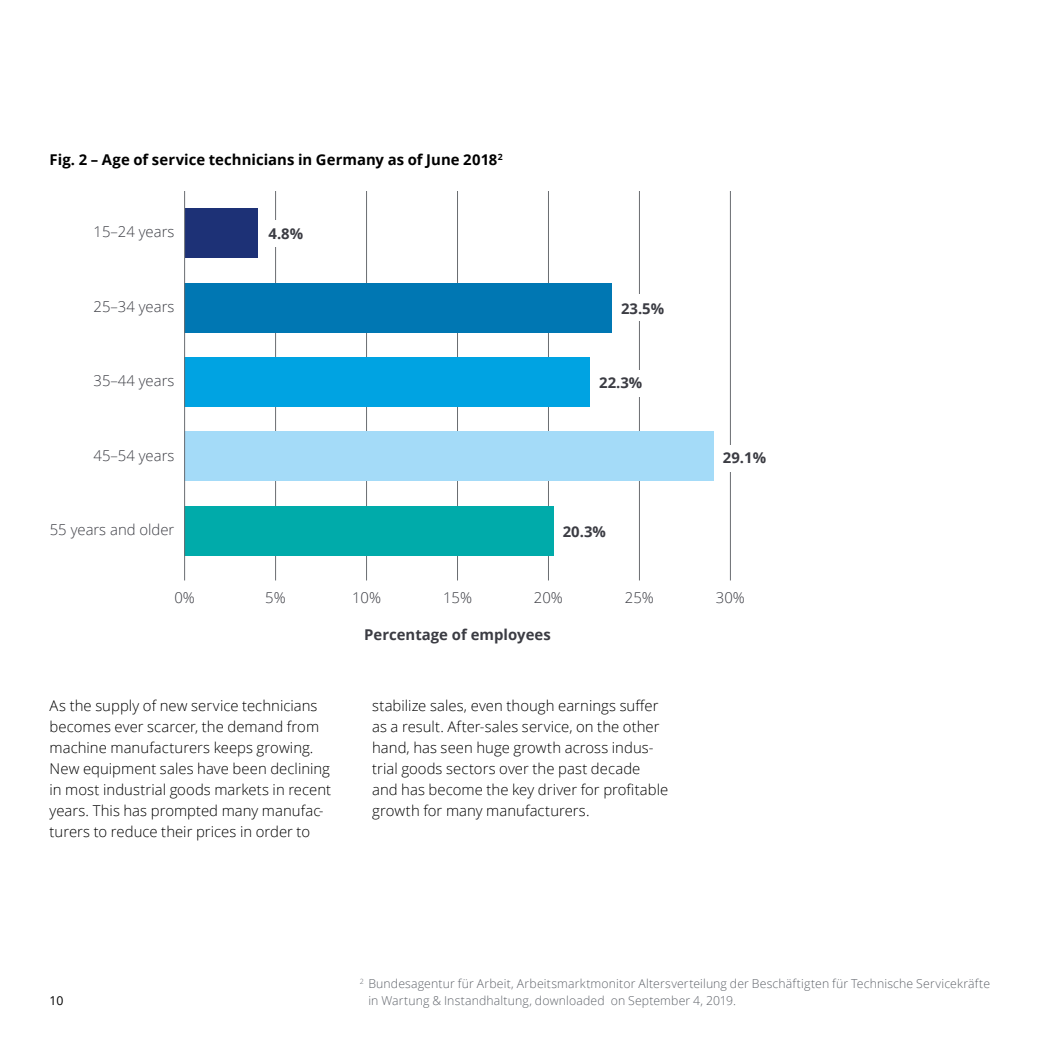
<style>
.page{position:relative;width:1042px;height:1042px;background:#fff}
.page>*{position:absolute;margin:0;border:0;box-sizing:border-box;transform-origin:0 0}
.t1{font:300 14.88px/21px "Open Sans";letter-spacing:.005em;color:#000}
.t2{font:300 14.88px "Open Sans";color:#3b3c43}
.t3{font:700 14.88px "Open Sans";color:#000}
.t4{font:700 14.88px "Open Sans";color:#3b3c43}
.t5{font:300 12.25px/16.6px "Open Sans";letter-spacing:.01em;color:#5f636a}
.t6{font:12.25px "Open Sans";color:#000}
</style>
<div class="page">
<hr style="left:275px;top:192px;width:1px;height:388px;background:#6a6d71">
<hr style="left:639px;top:192px;width:1px;height:388px;background:#6a6d71">
<hr style="left:730px;top:192px;width:1px;height:388px;background:#6a6d71">
<hr style="left:366px;top:192px;width:1px;height:388px;background:#6a6d71">
<hr style="left:457px;top:192px;width:1px;height:388px;background:#6a6d71">
<hr style="left:548px;top:192px;width:1px;height:388px;background:#6a6d71">
<div style="left:723px;top:445px;width:49px;height:26px;background:#fff"></div>
<div style="left:618px;top:294px;width:49px;height:26px;background:#fff"></div>
<div style="left:597px;top:370px;width:46px;height:26px;background:#fff"></div>
<div style="left:262px;top:220px;width:49px;height:26px;background:#fff"></div>
<div style="left:185px;top:208px;width:72px;height:50px;background:#1d3176"></div>
<div style="left:185px;top:283px;width:427px;height:49px;background:#0077b3"></div>
<div style="left:185px;top:357px;width:405px;height:50px;background:#00a3e2"></div>
<div style="left:185px;top:432px;width:529px;height:49px;background:#a4dbf8"></div>
<div style="left:185px;top:506px;width:369px;height:50px;background:#00abaa"></div>
<hr style="left:184px;top:192px;width:1px;height:388px;background:#6a6d71">
<p class="t3" style="left:50px;top:149px;width:454px">Fig. 2 – Age of service technicians in Germany as of June 2018<sup>2</sup></p>
<p class="t2" style="left:94px;top:222px;width:82px">15–24 years</p>
<p class="t4" style="left:268px;top:224px;width:36px">4.8%</p>
<p class="t2" style="left:94px;top:296px;width:82px">25–34 years</p>
<p class="t4" style="left:621px;top:298px;width:45px">23.5%</p>
<p class="t2" style="left:94px;top:370px;width:82px">35–44 years</p>
<p class="t4" style="left:599px;top:372px;width:45px">22.3%</p>
<p class="t2" style="left:94px;top:445px;width:82px">45–54 years</p>
<p class="t4" style="left:723px;top:447px;width:45px">29.1%</p>
<p class="t2" style="left:50px;top:519px;width:126px">55 years and older</p>
<p class="t4" style="left:563px;top:521px;width:45px">20.3%</p>
<p class="t2" style="left:174px;top:587px;width:22px">0%</p>
<p class="t2" style="left:265px;top:587px;width:22px">5%</p>
<p class="t2" style="left:352px;top:587px;width:30px">10%</p>
<p class="t2" style="left:443px;top:587px;width:30px">15%</p>
<p class="t2" style="left:534px;top:587px;width:30px">20%</p>
<p class="t2" style="left:625px;top:587px;width:30px">25%</p>
<p class="t2" style="left:716px;top:587px;width:30px">30%</p>
<p class="t4" style="left:364px;top:624px;width:188px">Percentage of employees</p>
<p class="t1" style="left:50px;top:694px;width:283px">As the supply of new service technicians becomes ever scarcer, the demand from machine manufacturers keeps growing.<br>New equipment sales have been declining in most industrial goods markets in recent years. This has prompted many manufac&shy;turers to reduce their prices in order to</p>
<p class="t1" style="left:372px;top:694px;width:298px">stabilize sales, even though earnings suffer as a result. After-sales service, on the other hand, has seen huge growth across indus&shy;trial goods sectors over the past decade and has become the key driver for profitable growth for many manufacturers.</p>
<p class="t6" style="left:50px;top:992px;width:15px">10</p>
<p class="t5" style="left:368px;top:975px;width:623px;text-indent:-9px"><sup>2</sup> Bundesagentur für Arbeit, Arbeitsmarktmonitor Altersverteilung der Beschäftigten für Technische Servicekräfte in Wartung &amp; Instandhaltung, downloaded on September 4, 2019.</p>
</div>
